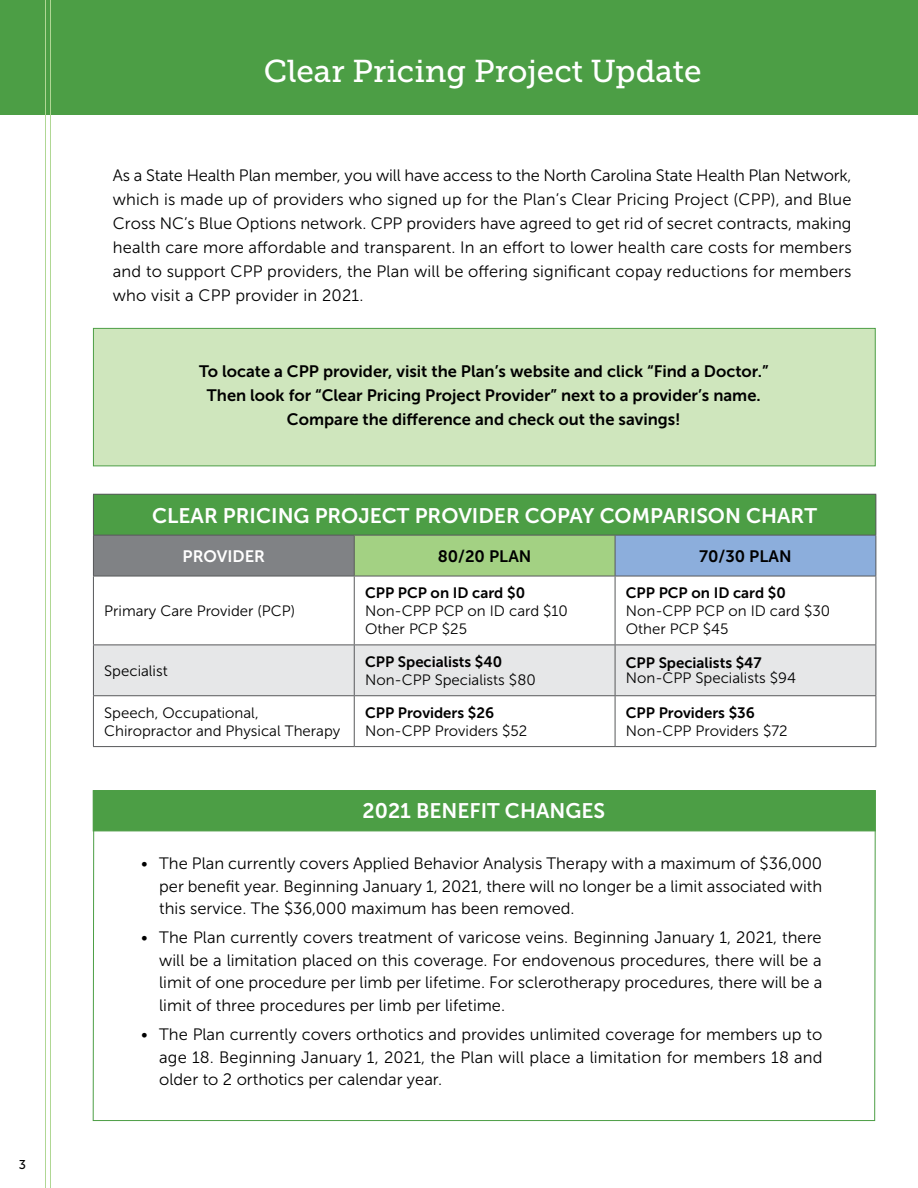
<style>
.page{position:relative;width:918px;height:1188px;background:#fff}
.page>*{position:absolute;margin:0;border:0;box-sizing:border-box;transform-origin:0 0}
.t1{font:31.5px "Museo Slab 500";color:#fff}
.t2{font:21px "Museo Sans 700";color:#fff}
.t3{font:16.5px/22.5px "Museo Sans 300";color:#000;text-align:justify}
.t4{font:16.5px/24px "Museo Sans 700";color:#000;text-align:center}
.t5{font:16.5px "Museo Sans 700";color:#fff}
.t6{font:15px/18px "Museo Sans 300";color:#000}
.t7{font:15px "Museo Sans 700";color:#000}
.t8{font:12.75px "Museo Sans 500";color:#000}
</style>
<div class="page">
<div style="left:0;top:0;width:918px;height:114px;background:#4c9e45"></div>
<hr style="left:45px;top:0;width:1px;height:1188px;background:#b0d794">
<hr style="left:50px;top:0;width:1px;height:1188px;background:#b0d794">
<div style="left:93px;top:494px;width:783px;height:41px;background:#4c9e45"></div>
<div style="left:93px;top:535px;width:261px;height:41px;background:#808285"></div>
<div style="left:354px;top:535px;width:261px;height:41px;background:#a3d183"></div>
<div style="left:615px;top:535px;width:261px;height:41px;background:#8caedc"></div>
<svg style="left:94px;top:577px;width:782px;height:169px"></svg>
<div style="left:94px;top:646px;width:782px;height:49px;background:#e6e7e8"></div>
<hr style="left:93px;top:495px;width:1px;height:40px;background:#58595b">
<hr style="left:876px;top:495px;width:1px;height:40px;background:#58595b">
<hr style="left:93px;top:536px;width:1px;height:40px;background:#58595b">
<hr style="left:354px;top:535px;width:261px;height:1px;background:#58595b">
<hr style="left:354px;top:536px;width:1px;height:40px;background:#58595b">
<hr style="left:615px;top:535px;width:261px;height:1px;background:#58595b">
<hr style="left:615px;top:536px;width:1px;height:40px;background:#58595b">
<hr style="left:876px;top:536px;width:1px;height:40px;background:#58595b">
<hr style="left:93px;top:576px;width:1px;height:69px;background:#58595b">
<hr style="left:354px;top:576px;width:261px;height:1px;background:#58595b">
<hr style="left:354px;top:576px;width:1px;height:69px;background:#58595b">
<hr style="left:615px;top:576px;width:261px;height:1px;background:#58595b">
<hr style="left:615px;top:576px;width:1px;height:69px;background:#58595b">
<hr style="left:876px;top:576px;width:1px;height:69px;background:#58595b">
<hr style="left:93px;top:645px;width:1px;height:50px;background:#58595b">
<hr style="left:354px;top:645px;width:261px;height:1px;background:#58595b">
<hr style="left:354px;top:645px;width:1px;height:50px;background:#58595b">
<hr style="left:615px;top:645px;width:261px;height:1px;background:#58595b">
<hr style="left:615px;top:645px;width:1px;height:50px;background:#58595b">
<hr style="left:876px;top:645px;width:1px;height:50px;background:#58595b">
<hr style="left:93px;top:696px;width:1px;height:50px;background:#58595b">
<hr style="left:354px;top:695px;width:261px;height:1px;background:#58595b">
<hr style="left:354px;top:696px;width:1px;height:50px;background:#58595b">
<hr style="left:615px;top:695px;width:261px;height:1px;background:#58595b">
<hr style="left:615px;top:696px;width:1px;height:50px;background:#58595b">
<hr style="left:876px;top:696px;width:1px;height:50px;background:#58595b">
<hr style="left:354px;top:746px;width:261px;height:1px;background:#58595b">
<hr style="left:615px;top:746px;width:261px;height:1px;background:#58595b">
<hr style="left:93px;top:494px;width:261px;height:1px;background:#58595b">
<hr style="left:354px;top:494px;width:261px;height:1px;background:#58595b">
<hr style="left:615px;top:494px;width:261px;height:1px;background:#58595b">
<hr style="left:93px;top:535px;width:261px;height:1px;background:#58595b">
<hr style="left:93px;top:576px;width:261px;height:1px;background:#58595b">
<hr style="left:93px;top:645px;width:261px;height:1px;background:#58595b">
<hr style="left:93px;top:695px;width:261px;height:1px;background:#58595b">
<hr style="left:93px;top:746px;width:261px;height:1px;background:#58595b">
<div style="left:93px;top:328px;width:783px;height:138px;background:#cfe6bd;border:1px solid #4c9e45"></div>
<svg style="left:92px;top:790px;width:784px;height:331px"></svg>
<div style="left:93px;top:790px;width:783px;height:41px;background:#4c9e45"></div>
<p class="t8" style="left:19px;top:1157px;width:9px">3</p>
<h1 class="t1" style="left:264px;top:53px;width:439px">Clear Pricing Project Update</h1>
<p class="t3" style="left:113px;top:163px;width:740px;line-height:24px">As a State Health Plan member, you will have access to the North Carolina State Health Plan Network, which is made up of providers who signed up for the Plan’s Clear Pricing Project (CPP), and Blue Cross NC’s Blue Options network. CPP providers have agreed to get rid of secret contracts, making health care more affordable and transparent. In an effort to lower health care costs for members and to support CPP providers, the Plan will be offering significant copay reductions for members who visit a CPP provider in 2021.</p>
<p class="t4" style="left:199px;top:360px;width:571px">To locate a CPP provider, visit the Plan’s website and click “Find a Doctor.”<br>Then look for “Clear Pricing Project Provider” next to a provider’s name.<br>Compare the difference and check out the savings!</p>
<p class="t2" style="left:152px;top:504px;width:666px">CLEAR PRICING PROJECT PROVIDER COPAY COMPARISON CHART</p>
<p class="t5" style="left:183px;top:547px;width:84px">PROVIDER</p>
<p class="t4" style="left:438px;top:544px;width:95px">80/20 PLAN</p>
<p class="t4" style="left:699px;top:544px;width:94px">70/30 PLAN</p>
<p class="t6" style="left:104px;top:602px;width:192px">Primary Care Provider (PCP)</p>
<p class="t6" style="left:104px;top:662px;width:65px">Specialist</p>
<p class="t7" style="left:365px;top:585px;width:162px">CPP PCP on ID card $0</p>
<p class="t6" style="left:365px;top:602px;width:204px">Non-CPP PCP on ID card $10<br>Other PCP $25</p>
<p class="t7" style="left:365px;top:653px;width:139px">CPP Specialists $40</p>
<p class="t6" style="left:365px;top:671px;width:172px">Non-CPP Specialists $80</p>
<p class="t6" style="left:104px;top:704px;width:238px">Speech, Occupational,<br>Chiropractor and Physical Therapy</p>
<p class="t7" style="left:365px;top:704px;width:131px">CPP Providers $26</p>
<p class="t6" style="left:365px;top:722px;width:164px">Non-CPP Providers $52</p>
<p class="t7" style="left:626px;top:585px;width:162px">CPP PCP on ID card $0</p>
<p class="t6" style="left:626px;top:602px;width:206px">Non-CPP PCP on ID card $30<br>Other PCP $45</p>
<p class="t7" style="left:626px;top:655px;width:137px">CPP Specialists $47</p>
<p class="t6" style="left:626px;top:669px;width:172px">Non-CPP Specialists $94</p>
<p class="t7" style="left:626px;top:704px;width:131px">CPP Providers $36</p>
<p class="t6" style="left:626px;top:722px;width:163px">Non-CPP Providers $72</p>
<p class="t2" style="left:363px;top:799px;width:244px">2021 BENEFIT CHANGES</p>
<p class="t3" style="left:159px;top:852px;width:665px;text-indent:-18px">• The Plan currently covers Applied Behavior Analysis Therapy with a maximum of $36,000 per benefit year. Beginning January 1, 2021, there will no longer be a limit associated with this service. The $36,000 maximum has been removed.</p>
<p class="t3" style="left:159px;top:927px;width:665px;text-indent:-18px">• The Plan currently covers treatment of varicose veins. Beginning January 1, 2021, there will be a limitation placed on this coverage. For endovenous procedures, there will be a limit of one procedure per limb per lifetime. For sclerotherapy procedures, there will be a limit of three procedures per limb per lifetime.</p>
<p class="t3" style="left:159px;top:1023px;width:665px;text-indent:-18px">• The Plan currently covers orthotics and provides unlimited coverage for members up to age 18. Beginning January 1, 2021, the Plan will place a limitation for members 18 and older to 2 orthotics per calendar year.</p>
</div>
